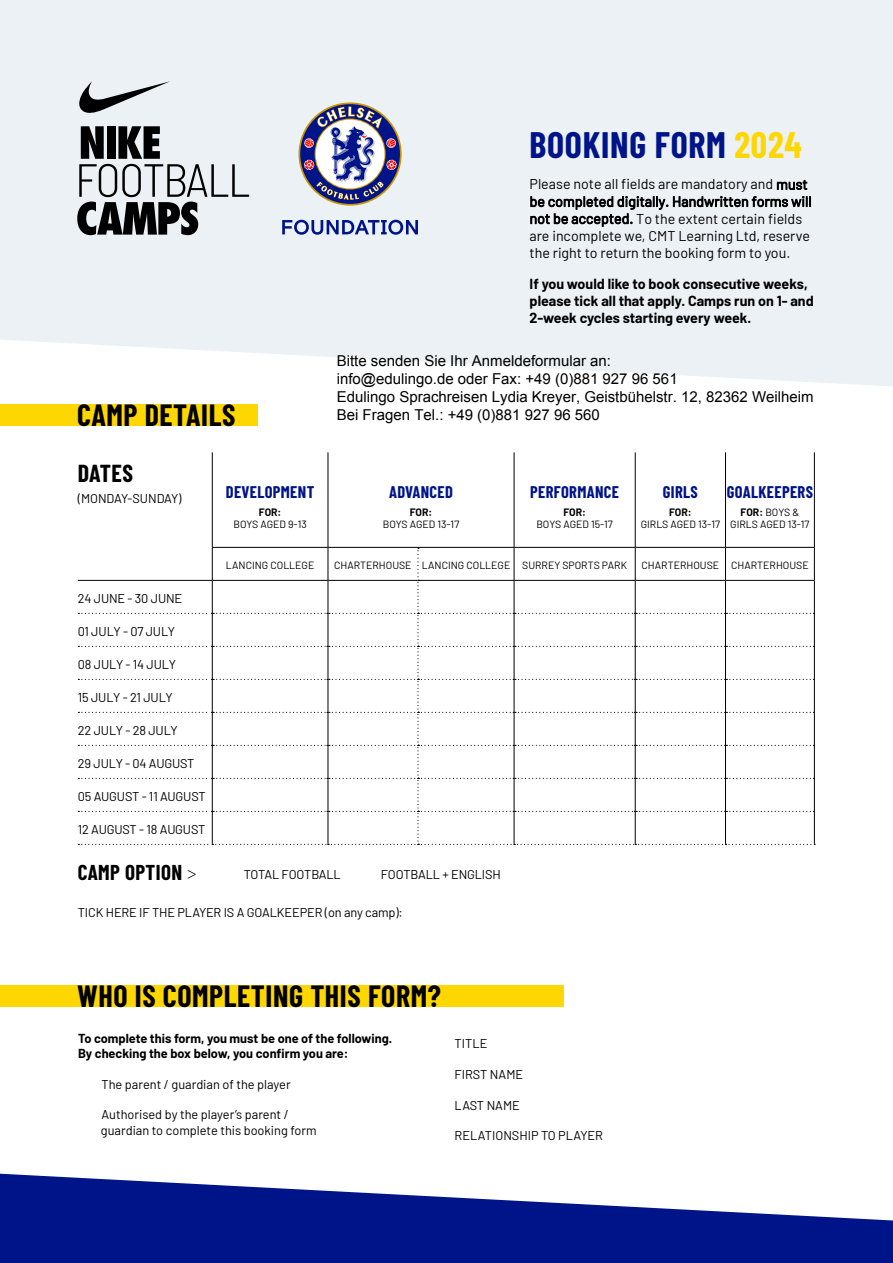
<style>
.page{position:relative;width:893px;height:1263px;background:#fff}
.page>*{position:absolute;margin:0;border:0;box-sizing:border-box;transform-origin:0 0}
.t1{font:700 36px "Barlow Condensed";letter-spacing:.02em;color:#00148a}
.t2{font:700 30px "Barlow Condensed";letter-spacing:.02em;color:#000}
.t3{font:700 24px "Barlow Condensed";letter-spacing:.01em;color:#000}
.t4{font:700 21px "Barlow Condensed";letter-spacing:.02em;color:#000}
.t5{font:700 16.5px "Barlow Condensed";letter-spacing:.02em;color:#00148a}
.t6{font:15px/18px "Arial";color:#000}
.t7{font:14.25px/17.1px "Barlow";color:#000}
.t8{font:700 14.25px/17.1px "Barlow";color:#000}
.t9{font:12.75px/15.3px "Barlow";letter-spacing:-.01em;color:#000}
.t10{font:700 12.75px/15.3px "Barlow";color:#000}
.t11{font:10.5px/12px "Barlow";color:#000;text-align:center}
.t12{font:700 10.5px "Barlow";color:#000}
.s1{color:#ffd700}
.s2{font-weight:700}
.s3{font-weight:200}
</style>
<div class="page">
<div style="left:0;top:0;width:893px;height:386px;background:#ebf1f4"></div>
<svg style="left:0;top:1174px;width:893px;height:89px;fill:#00148a"></svg>
<div style="left:0;top:986px;width:563px;height:21px;background:#ffd700"></div>
<svg style="left:78px;top:81px;width:92px;height:35px;background:#b5babc"></svg>
<svg style="left:77px;top:126px;width:172px;height:109px;background:#a2a6a8"></svg>
<hr style="left:212px;top:547px;width:116px;height:1px;background:#000">
<hr style="left:328px;top:547px;width:90px;height:1px;background:#000">
<hr style="left:418px;top:547px;width:96px;height:1px;background:#000">
<hr style="left:514px;top:547px;width:121px;height:1px;background:#000">
<hr style="left:635px;top:547px;width:90px;height:1px;background:#000">
<hr style="left:725px;top:547px;width:90px;height:1px;background:#000">
<svg style="left:78px;top:548px;width:737px;height:297px"></svg>
<hr style="left:328px;top:452px;width:1px;height:95px;background:#000">
<hr style="left:514px;top:452px;width:1px;height:95px;background:#000">
<hr style="left:328px;top:548px;width:1px;height:32px;background:#000">
<hr style="left:514px;top:548px;width:1px;height:32px;background:#000">
<hr style="left:328px;top:581px;width:1px;height:32px;background:#000">
<hr style="left:514px;top:581px;width:1px;height:32px;background:#000">
<hr style="left:328px;top:613px;width:1px;height:33px;background:#000">
<hr style="left:514px;top:613px;width:1px;height:33px;background:#000">
<hr style="left:328px;top:646px;width:1px;height:33px;background:#000">
<hr style="left:514px;top:646px;width:1px;height:33px;background:#000">
<hr style="left:328px;top:679px;width:1px;height:33px;background:#000">
<hr style="left:514px;top:679px;width:1px;height:33px;background:#000">
<hr style="left:328px;top:712px;width:1px;height:33px;background:#000">
<hr style="left:514px;top:712px;width:1px;height:33px;background:#000">
<hr style="left:328px;top:745px;width:1px;height:33px;background:#000">
<hr style="left:514px;top:745px;width:1px;height:33px;background:#000">
<hr style="left:328px;top:778px;width:1px;height:33px;background:#000">
<hr style="left:514px;top:778px;width:1px;height:33px;background:#000">
<hr style="left:328px;top:811px;width:1px;height:33px;background:#000">
<hr style="left:514px;top:811px;width:1px;height:33px;background:#000">
<hr style="left:635px;top:452px;width:1px;height:95px;background:#000">
<hr style="left:725px;top:452px;width:1px;height:95px;background:#000">
<hr style="left:814px;top:452px;width:1px;height:95px;background:#000">
<hr style="left:635px;top:548px;width:1px;height:32px;background:#000">
<hr style="left:725px;top:548px;width:1px;height:32px;background:#000">
<hr style="left:814px;top:548px;width:1px;height:32px;background:#000">
<hr style="left:635px;top:581px;width:1px;height:32px;background:#000">
<hr style="left:725px;top:581px;width:1px;height:32px;background:#000">
<hr style="left:814px;top:581px;width:1px;height:32px;background:#000">
<hr style="left:635px;top:613px;width:1px;height:33px;background:#000">
<hr style="left:725px;top:613px;width:1px;height:33px;background:#000">
<hr style="left:814px;top:613px;width:1px;height:33px;background:#000">
<hr style="left:635px;top:646px;width:1px;height:33px;background:#000">
<hr style="left:725px;top:646px;width:1px;height:33px;background:#000">
<hr style="left:814px;top:646px;width:1px;height:33px;background:#000">
<hr style="left:635px;top:679px;width:1px;height:33px;background:#000">
<hr style="left:725px;top:679px;width:1px;height:33px;background:#000">
<hr style="left:814px;top:679px;width:1px;height:33px;background:#000">
<hr style="left:635px;top:712px;width:1px;height:33px;background:#000">
<hr style="left:725px;top:712px;width:1px;height:33px;background:#000">
<hr style="left:814px;top:712px;width:1px;height:33px;background:#000">
<hr style="left:635px;top:745px;width:1px;height:33px;background:#000">
<hr style="left:725px;top:745px;width:1px;height:33px;background:#000">
<hr style="left:814px;top:745px;width:1px;height:33px;background:#000">
<hr style="left:635px;top:778px;width:1px;height:33px;background:#000">
<hr style="left:725px;top:778px;width:1px;height:33px;background:#000">
<hr style="left:814px;top:778px;width:1px;height:33px;background:#000">
<hr style="left:635px;top:811px;width:1px;height:33px;background:#000">
<hr style="left:725px;top:811px;width:1px;height:33px;background:#000">
<hr style="left:814px;top:811px;width:1px;height:33px;background:#000">
<hr style="left:212px;top:452px;width:1px;height:95px;background:#000">
<hr style="left:212px;top:548px;width:1px;height:32px;background:#000">
<hr style="left:212px;top:581px;width:1px;height:32px;background:#000">
<hr style="left:212px;top:613px;width:1px;height:33px;background:#000">
<hr style="left:212px;top:646px;width:1px;height:33px;background:#000">
<hr style="left:212px;top:679px;width:1px;height:33px;background:#000">
<hr style="left:212px;top:712px;width:1px;height:33px;background:#000">
<hr style="left:212px;top:745px;width:1px;height:33px;background:#000">
<hr style="left:212px;top:778px;width:1px;height:33px;background:#000">
<hr style="left:212px;top:811px;width:1px;height:33px;background:#000">
<div style="left:0;top:405px;width:258px;height:21px;background:#ffd700"></div>
<svg style="left:298px;top:102px;width:104px;height:104px"></svg>
<svg style="left:300px;top:104px;width:100px;height:100px"></svg>
<svg style="left:302px;top:106px;width:96px;height:94px"></svg>
<svg style="left:282px;top:220px;width:136px;height:15px;background:#8692c6"></svg>
<h2 class="t2" style="left:77px;top:394px;width:160px">CAMP DETAILS</h2>
<h3 class="t3" style="left:78px;top:457px;width:57px">DATES</h3>
<p class="t9" style="left:78px;top:490px;width:105px">(MONDAY-SUNDAY)</p>
<p class="t5" style="left:226px;top:480px;width:90px">DEVELOPMENT</p>
<p class="t12" style="left:259px;top:504px;width:24px">FOR:</p>
<p class="t11" style="left:233px;top:517px;width:75px">BOYS AGED 9-13</p>
<h1 class="t1" style="left:530px;top:120px;width:274px">BOOKING FORM <span class="s1">2024</span></h1>
<p class="t7" style="left:530px;top:175px;width:284px">Please note all fields are mandatory and must be completed digitally. Handwritten forms will not be accepted. To the extent certain fields are incomplete we, CMT Learning Ltd, reserve the right to return the booking form to you.</p>
<p class="t8" style="left:530px;top:274px;width:286px">If you would like to book consecutive weeks, please tick all that apply. Camps run on 1- and<br>2-week cycles starting every week.</p>
<p class="t6" style="left:337px;top:352px;width:478px">Bitte senden Sie Ihr Anmeldeformular an:<br>info@edulingo.de oder Fax: +49 (0)881 927 96 561<br>Edulingo Sprachreisen Lydia Kreyer, Geistbühelstr. 12, 82362 Weilheim Bei Fragen Tel.: +49 (0)881 927 96 560</p>
<p class="t5" style="left:389px;top:480px;width:65px">ADVANCED</p>
<p class="t12" style="left:410px;top:504px;width:24px">FOR:</p>
<p class="t11" style="left:383px;top:517px;width:78px">BOYS AGED 13-17</p>
<p class="t5" style="left:530px;top:480px;width:90px">PERFORMANCE</p>
<p class="t12" style="left:563px;top:504px;width:24px">FOR:</p>
<p class="t11" style="left:536px;top:517px;width:78px">BOYS AGED 15-17</p>
<p class="t5" style="left:663px;top:480px;width:36px">GIRLS</p>
<p class="t12" style="left:669px;top:504px;width:24px">FOR:</p>
<p class="t11" style="left:641px;top:517px;width:81px">GIRLS AGED 13-17</p>
<p class="t5" style="left:727px;top:480px;width:88px">GOALKEEPERS</p>
<p class="t11" style="left:730px;top:505px;width:81px"><span class="s2">FOR:</span> BOYS &amp;<br>GIRLS AGED 13-17</p>
<p class="t11" style="left:226px;top:558px;width:90px">LANCING COLLEGE</p>
<p class="t11" style="left:334px;top:558px;width:294px">CHARTERHOUSE LANCING COLLEGE SURREY SPORTS PARK</p>
<p class="t11" style="left:642px;top:558px;width:169px">CHARTERHOUSE CHARTERHOUSE</p>
<p class="t9" style="left:78px;top:590px;width:106px">24 JUNE - 30 JUNE</p>
<p class="t9" style="left:78px;top:623px;width:99px">01 JULY - 07 JULY</p>
<p class="t9" style="left:78px;top:656px;width:100px">08 JULY - 14 JULY</p>
<p class="t9" style="left:78px;top:689px;width:96px">15 JULY - 21 JULY</p>
<p class="t9" style="left:78px;top:722px;width:101px">22 JULY - 28 JULY</p>
<p class="t9" style="left:78px;top:755px;width:118px">29 JULY - 04 AUGUST</p>
<p class="t9" style="left:78px;top:788px;width:129px">05 AUGUST - 11 AUGUST</p>
<p class="t9" style="left:78px;top:821px;width:129px">12 AUGUST - 18 AUGUST</p>
<h3 class="t4" style="left:78px;top:858px;width:120px">CAMP OPTION <span class="s3">&gt;</span></h3>
<p class="t9" style="left:244px;top:865px;width:98px">TOTAL FOOTBALL</p>
<p class="t9" style="left:381px;top:865px;width:121px">FOOTBALL + ENGLISH</p>
<p class="t9" style="left:78px;top:903px;width:327px">TICK HERE IF THE PLAYER IS A GOALKEEPER (on any camp):</p>
<h2 class="t2" style="left:77px;top:975px;width:365px">WHO IS COMPLETING THIS FORM?</h2>
<p class="t10" style="left:78px;top:1029px;width:316px">To complete this form, you must be one of the following.<br>By checking the box below, you confirm you are:</p>
<p class="t9" style="left:102px;top:1075px;width:191px">The parent / guardian of the player</p>
<p class="t9" style="left:101px;top:1106px;width:217px">Authorised by the player’s parent / guardian to complete this booking form</p>
<p class="t9" style="left:455px;top:1035px;width:34px">TITLE</p>
<p class="t9" style="left:455px;top:1065px;width:70px">FIRST NAME</p>
<p class="t9" style="left:455px;top:1096px;width:67px">LAST NAME</p>
<p class="t9" style="left:455px;top:1127px;width:150px">RELATIONSHIP TO PLAYER</p>
</div>
